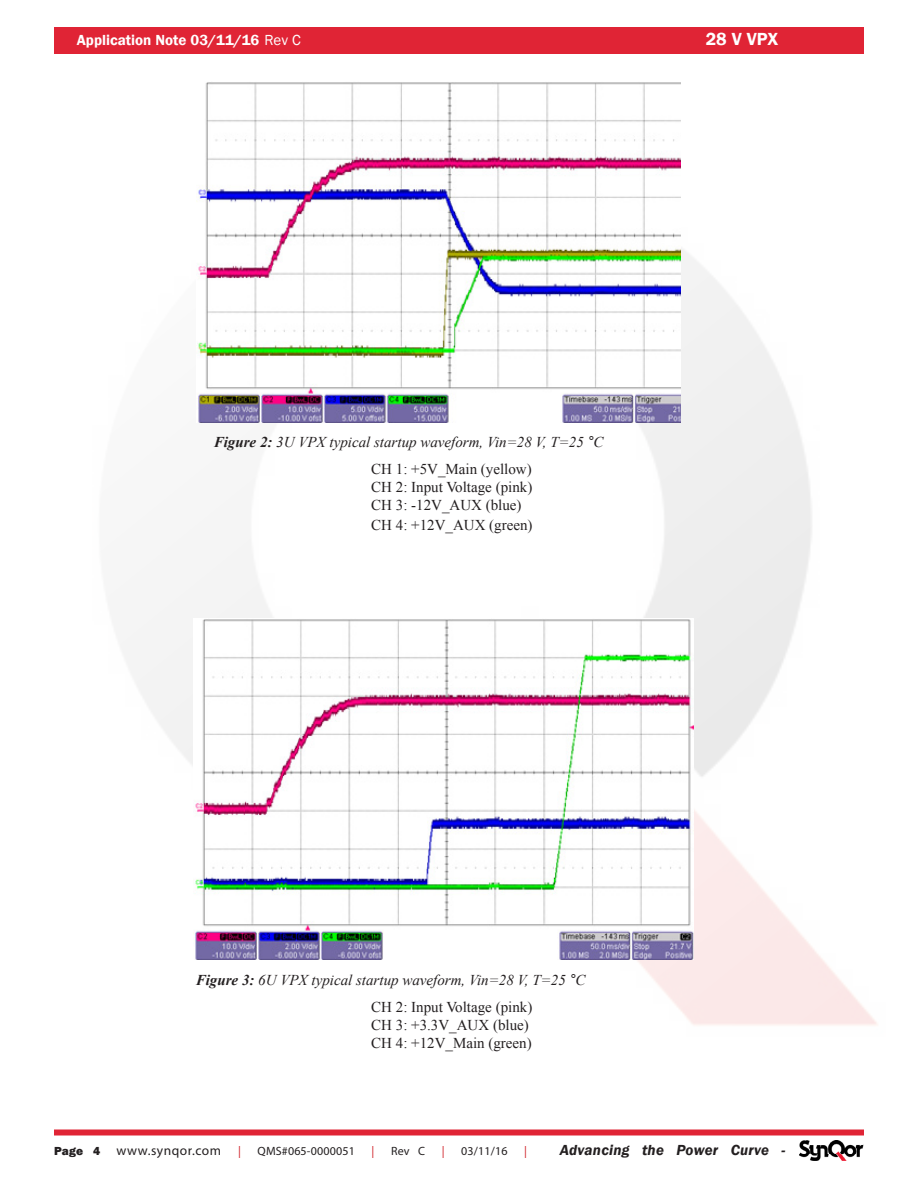
<style>
.page{position:relative;width:918px;height:1188px;background:#fff}
.page>*{position:absolute;margin:0;border:0;box-sizing:border-box;transform-origin:0 0}
.t1{font:600 18px "Franklin Gothic";color:#fff}
.t2{font:15px "Times New Roman";color:#231f20}
.t3{font:italic 15px "Times New Roman";color:#231f20}
.t4{font:600 15px "Franklin Gothic";color:#fff}
.t5{font:italic 600 15px "Franklin Gothic";letter-spacing:.015em;color:#231f20}
.t6{font:13.5px "Myriad Pro";letter-spacing:.04em;color:#231f20}
.t7{font:12px "Myriad Pro";letter-spacing:.015em;color:#231f20}
.t8{font:12px "Myriad Pro";color:#d1232a}
.s1{font-weight:400}
.s2{font-weight:700}
.s3{font-family:"Arial"}
.s4{font-family:"Franklin Gothic";font-weight:800;font-size:12px}
</style>
<div class="page">
<div style="left:54px;top:27px;width:810px;height:27px;background:#e02435"></div>
<div style="left:54px;top:1130px;width:810px;height:6px;background:#e02435"></div>
<img style="left:799px;top:1140px;width:65px;height:20px">
<img style="left:120px;top:200px;width:757px;height:826px">
<img style="left:197px;top:82px;width:484px;height:340px">
<img style="left:194px;top:618px;width:499px;height:341px">
<p class="t4" style="left:77px;top:31px;width:226px">Application Note 03/11/16 <span class="s1">Rev C</span></p>
<p class="t1" style="left:706px;top:28px;width:74px">28 V VPX</p>
<p class="t3" style="left:214px;top:432px;width:391px"><span class="s2">Figure 2:</span> 3U VPX typical startup waveform, Vin=28 V, T=25 <span class="s3">°</span>C</p>
<p class="t2" style="left:371px;top:459px;width:162px">CH 1: +5V_Main (yellow)</p>
<p class="t2" style="left:371px;top:477px;width:163px">CH 2: Input Voltage (pink)</p>
<p class="t2" style="left:371px;top:495px;width:152px">CH 3: -12V_AUX (blue)</p>
<p class="t2" style="left:371px;top:515px;width:163px">CH 4: +12V_AUX (green)</p>
<p class="t3" style="left:196px;top:970px;width:391px"><span class="s2">Figure 3:</span> 6U VPX typical startup waveform, Vin=28 V, T=25 <span class="s3">°</span>C</p>
<p class="t2" style="left:371px;top:997px;width:163px">CH 2: Input Voltage (pink)</p>
<p class="t2" style="left:371px;top:1015px;width:159px">CH 3: +3.3V_AUX (blue)</p>
<p class="t2" style="left:371px;top:1033px;width:162px">CH 4: +12V_Main (green)</p>
<p class="t6" style="left:54px;top:1142px;width:169px"><span class="s4">Page 4</span> www.synqor.com</p>
<p class="t8" style="left:238px;top:1144px;width:4px">|</p>
<p class="t7" style="left:258px;top:1144px;width:99px">QMS#065-0000051</p>
<p class="t8" style="left:371px;top:1144px;width:4px">|</p>
<p class="t7" style="left:391px;top:1144px;width:35px">Rev C</p>
<p class="t8" style="left:442px;top:1144px;width:4px">|</p>
<p class="t7" style="left:461px;top:1144px;width:48px">03/11/16</p>
<p class="t8" style="left:524px;top:1144px;width:4px">|</p>
<p class="t5" style="left:560px;top:1141px;width:227px">Advancing the Power Curve -</p>
</div>
